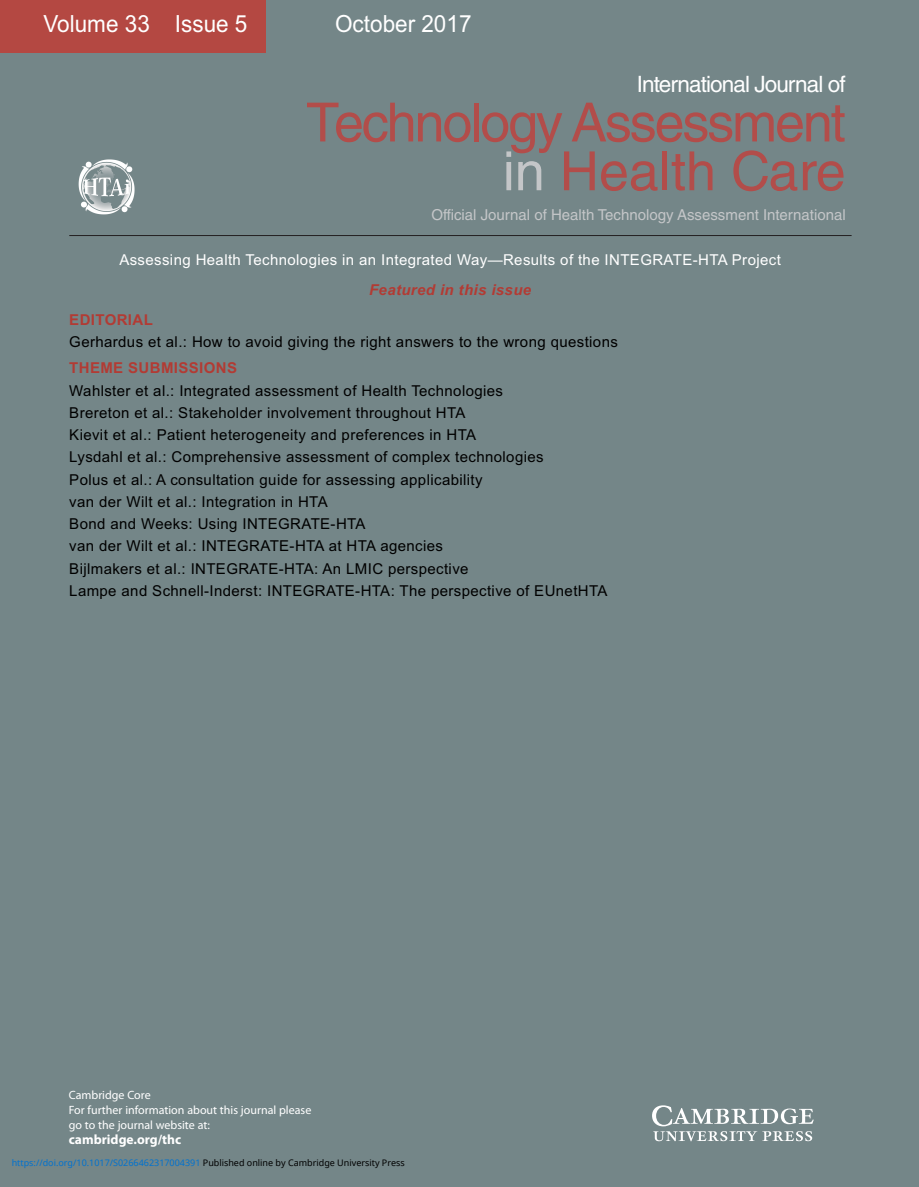
<style>
.page{position:relative;width:919px;height:1187px;background:#fff}
.page>*{position:absolute;margin:0;border:0;box-sizing:border-box;transform-origin:0 0}
.t1{font:54px/48.8px "Helvetica LT Std";letter-spacing:-.04em;color:#b24d4a;text-align:right}
.t2{font:23.7px "Arial";color:#fff;scale:.95 1}
.t3{font:22.5px "Helvetica LT Std";letter-spacing:-.04em;color:#fff}
.t4{font:15px/22.2px "Arial";letter-spacing:.025em;color:#000}
.t5{font:15px "Arial";letter-spacing:.025em;color:#fff}
.t6{font:15px "Helvetica LT Std";color:#c4c6c8}
.t7{font:700 15px "Arial";letter-spacing:.025em;color:#b23b34}
.t8{font:italic 700 15px "Arial";letter-spacing:.025em;color:#b23b34}
.t9{font:700 13.5px "Myriad Pro";color:#fff}
.t10{font:12px/15px "Myriad Pro";color:#fff}
.t11{font:9px "Noto Sans";color:#0172cf}
.s1{color:#c4c6c8}
.s2{color:#000}
</style>
<div class="page">
<div style="left:0;top:0;width:918px;height:1186px;background:#748688"></div>
<hr style="left:69px;top:235px;width:782px;height:1px;background:#231f20">
<img style="left:78px;top:159px;width:57px;height:56px">
<svg style="left:652px;top:1105px;width:161px;height:36px"></svg>
<div style="left:0;top:0;width:266px;height:53px;background:#b44842"></div>
<h2 class="t2" style="left:43px;top:15px;width:216px">Volume 33 Issue 5</h2>
<h2 class="t2" style="left:335px;top:15px;width:145px">October 2017</h2>
<h3 class="t3" style="left:637px;top:76px;width:210px">International Journal of</h3>
<h1 class="t1" style="left:306px;top:102px;width:541px">Technology Assessment <span class="s1">in</span> Health Care</h1>
<p class="t6" style="left:431px;top:209px;width:415px">Official Journal of Health Technology Assessment International</p>
<p class="t5" style="left:119px;top:254px;width:663px">Assessing Health Technologies in an Integrated Way—Results of the INTEGRATE-HTA Project</p>
<p class="t8" style="left:369px;top:284px;width:164px">Featured in this issue</p>
<p class="t7" style="left:69px;top:314px;width:85px">EDITORIAL</p>
<p class="t4" style="left:69px;top:331px;width:550px">Gerhardus et al.: How to avoid giving the right answers to the wrong questions</p>
<p class="t7" style="left:69px;top:362px;width:169px">THEME SUBMISSIONS</p>
<p class="t4" style="left:69px;top:380px;width:539px">Wahlster et al.: Integrated assessment of Health Technologies<br>Brereton et al.: Stakeholder involvement throughout HTA<br>Kievit et al.: Patient heterogeneity and preferences in HTA<br>Lysdahl et al.: Comprehensive assessment of complex technologies<br>Polus et al.: A consultation guide for assessing applicability<br>van der Wilt et al.: Integration in HTA<br>Bond and Weeks: Using INTEGRATE-HTA<br>van der Wilt et al.: INTEGRATE-HTA at HTA agencies<br>Bijlmakers et al.: INTEGRATE-HTA: An LMIC perspective<br>Lampe and Schnell-Inderst: INTEGRATE-HTA: The perspective of EUnetHTA</p>
<p class="t10" style="left:69px;top:1088px;width:244px">Cambridge Core<br>For further information about this journal please go to the journal website at:</p>
<p class="t9" style="left:69px;top:1134px;width:114px">cambridge.org/thc</p>
<p class="t11" style="left:12px;top:1155px;width:394px">https://doi.org/10.1017/S0266462317004391 <span class="s2">Published online by Cambridge University Press</span></p>
</div>
